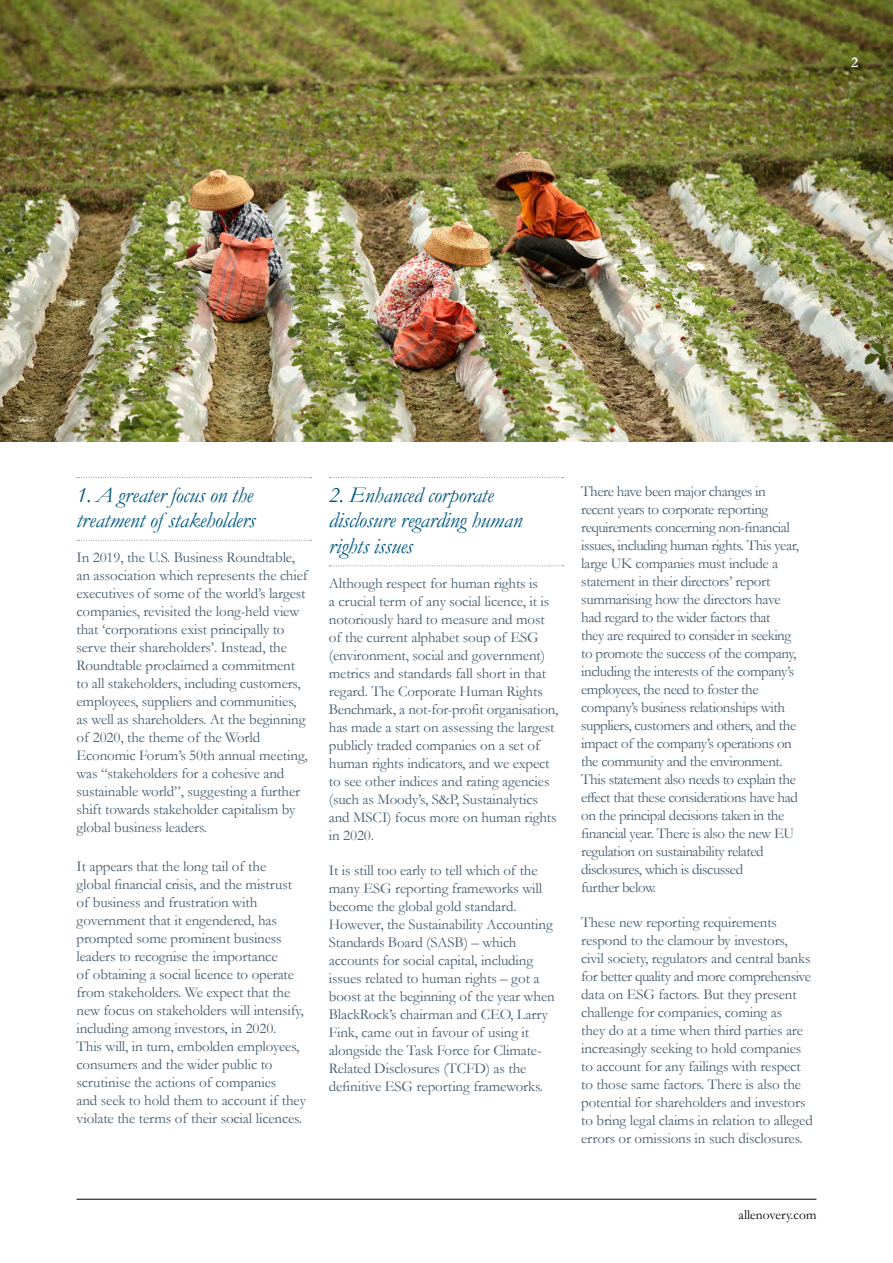
<style>
.page{position:relative;width:893px;height:1263px;background:#fff}
.page>*{position:absolute;margin:0;border:0;box-sizing:border-box;transform-origin:0 0}
.Body_copy{font:italic 22.5px/25.5px "Garamond AO";letter-spacing:-.01em;color:#005782}
.Body_copy-2{font:15px/18px "Garamond AO";letter-spacing:-.01em;color:#475c6d}
.Body_copy-3{font:15px/18px "Garamond AO";letter-spacing:-.03em;color:#475c6d}
.t1{font:15px "Garamond AO";color:#fff}
.t2{font:13.5px "Garamond AO";color:#000}
</style>
<div class="page">
<img style="left:0;top:0;width:893px;height:442px">
<svg style="left:77px;top:477px;width:234px;height:1px"></svg>
<svg style="left:77px;top:540px;width:234px;height:1px"></svg>
<svg style="left:329px;top:477px;width:235px;height:1px"></svg>
<svg style="left:329px;top:565px;width:235px;height:1px"></svg>
<hr style="left:77px;top:1199px;width:739px;height:1px;background:#000">
<p class="t1" style="left:851px;top:52px;width:9px">2</p>
<p class="Body_copy" style="left:77px;top:482px;width:180px">1. A greater focus on the treatment of stakeholders</p>
<p class="Body_copy-2" style="left:77px;top:548px;width:233px">In 2019, the U.S. Business Roundtable, an association which represents the chief executives of some of the world’s largest companies, revisited the long-held view that ‘corporations exist principally to serve their shareholders’. Instead, the Roundtable proclaimed a commitment to all stakeholders, including customers, employees, suppliers and communities, as well as shareholders. At the beginning of 2020, the theme of the World Economic Forum’s 50th annual meeting, was “stakeholders for a cohesive and sustainable world”, suggesting a further shift towards stakeholder capitalism by global business leaders.</p>
<p class="Body_copy-2" style="left:77px;top:857px;width:231px">It appears that the long tail of the<br>global financial crisis, and the mistrust of business and frustration with government that it engendered, has prompted some prominent business leaders to recognise the importance<br>of obtaining a social licence to operate from stakeholders. We expect that the new focus on stakeholders will intensify, including among investors, in 2020.<br>This will, in turn, embolden employees, consumers and the wider public to scrutinise the actions of companies<br>and seek to hold them to account if they violate the terms of their social licences.</p>
<p class="Body_copy" style="left:329px;top:482px;width:195px">2. Enhanced corporate disclosure regarding human rights issues</p>
<p class="Body_copy-2" style="left:329px;top:573px;width:231px">Although respect for human rights is<br>a crucial term of any social licence, it is notoriously hard to measure and most of the current alphabet soup of ESG (environment, social and government) metrics and standards fall short in that regard. The Corporate Human Rights Benchmark, a not-for-profit organisation, has made a start on assessing the largest publicly traded companies on a set of human rights indicators, and we expect to see other indices and rating agencies (such as Moody’s, S&amp;P, Sustainalytics and MSCI) focus more on human rights in 2020.</p>
<p class="Body_copy-2" style="left:329px;top:860px;width:227px">It is still too early to tell which of the many ESG reporting frameworks will become the global gold standard.<br>However, the Sustainability Accounting Standards Board (SASB) – which accounts for social capital, including issues related to human rights – got a boost at the beginning of the year when BlackRock’s chairman and CEO, Larry Fink, came out in favour of using it alongside the Task Force for Climate-Related Disclosures (TCFD) as the definitive ESG reporting frameworks.</p>
<p class="Body_copy-3" style="left:581px;top:482px;width:219px">There have been major changes in recent years to corporate reporting requirements concerning non-financial issues, including human rights. This year, large UK companies must include a statement in their directors’ report summarising how the directors have had regard to the wider factors that<br>they are required to consider in seeking to promote the success of the company, including the interests of the company’s employees, the need to foster the company’s business relationships with suppliers, customers and others, and the impact of the company’s operations on the community and the environment.<br>This statement also needs to explain the effect that these considerations have had on the principal decisions taken in the financial year. There is also the new EU regulation on sustainability related disclosures, which is discussed<br>further below.</p>
<p class="Body_copy-2" style="left:581px;top:913px;width:233px">These new reporting requirements respond to the clamour by investors, civil society, regulators and central banks for better quality and more comprehensive data on ESG factors. But they present challenge for companies, coming as<br>they do at a time when third parties are increasingly seeking to hold companies to account for any failings with respect to those same factors. There is also the potential for shareholders and investors to bring legal claims in relation to alleged errors or omissions in such disclosures.</p>
<p class="t2" style="left:739px;top:1205px;width:79px">allenovery.com</p>
</div>
